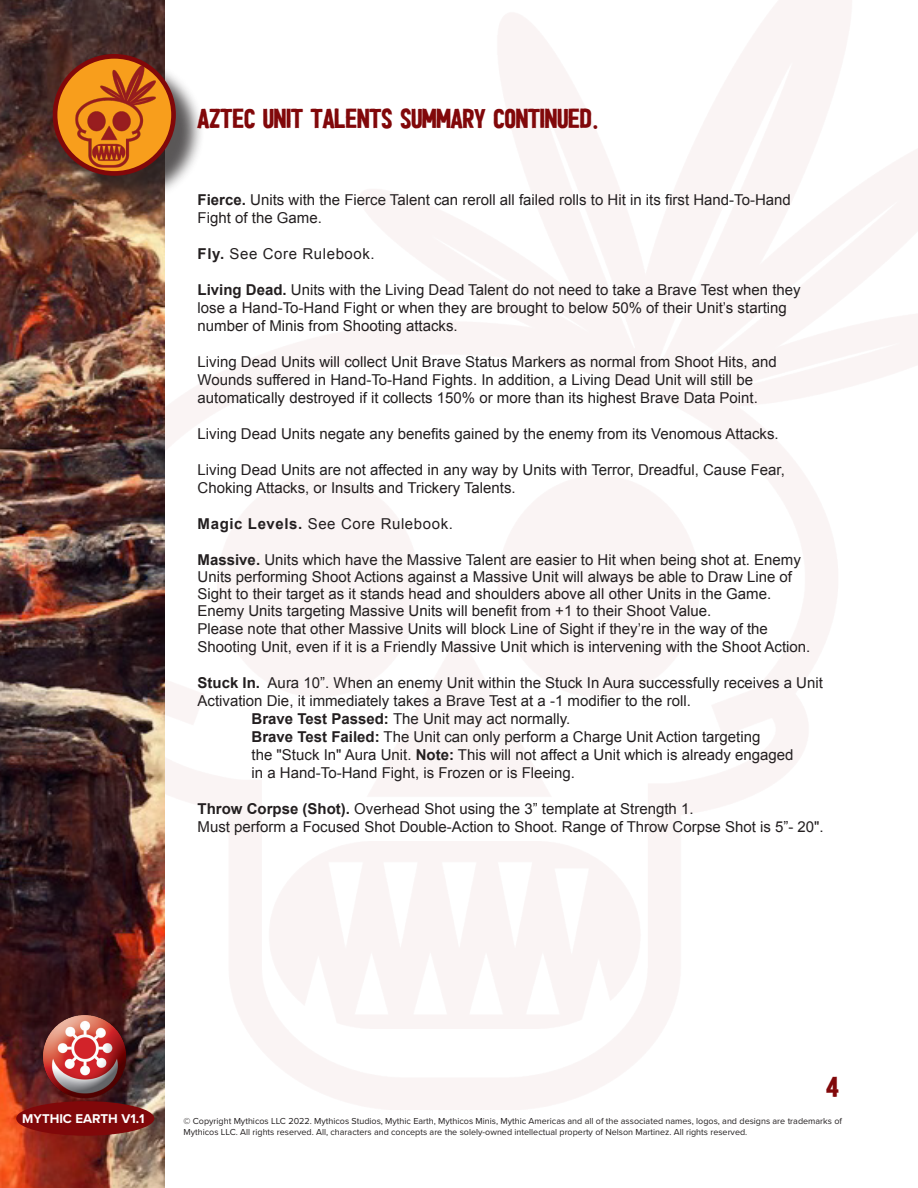
<style>
.page{position:relative;width:918px;height:1188px;background:#fff}
.page>*{position:absolute;margin:0;border:0;box-sizing:border-box;transform-origin:0 0}
.t1{font:28.5px "HALDEN SOLID";color:#81080a}
.t2{font:27px "HALDEN SOLID";color:#81080a}
.t3{font:15px/18px "Arial";color:#231f20}
.t4{font:15px "Arial";letter-spacing:.04em;color:#231f20}
.t5{font:700 13.2px "Proxima Nova";color:#fff}
.t6{font:9px "Proxima Nova";color:#231f20}
.s1{font-weight:700}
</style>
<div class="page">
<img style="left:0;top:0;width:165px;height:1188px">
<div style="left:57px;top:58px;width:148px;height:147px;background:#231f20;opacity:.75"></div>
<svg style="left:55px;top:56px;width:119px;height:117px;background:#e48519"></svg>
<img style="left:75px;top:65px;width:81px;height:103px">
<div style="left:53px;top:54px;width:123px;height:122px;border:5px solid #81080a;border-radius:50%"></div>
<div style="left:16px;top:1101px;width:138px;height:35px;background:#81080a;border-radius:50%"></div>
<img style="left:29px;top:1001px;width:111px;height:107px">
<p class="t2" style="left:198px;top:101px;width:403px">AZTEC UNIT TALENTS SUMMARY CONTINUED.</p>
<p class="t3" style="left:198px;top:191px;width:595px"><span class="s1">Fierce.</span> Units with the Fierce Talent can reroll all failed rolls to Hit in its first Hand-To-Hand<br>Fight of the Game.</p>
<p class="t4" style="left:198px;top:244px;width:179px"><span class="s1">Fly.</span> See Core Rulebook.</p>
<p class="t3" style="left:198px;top:281px;width:605px"><span class="s1">Living Dead.</span> Units with the Living Dead Talent do not need to take a Brave Test when they lose a Hand-To-Hand Fight or when they are brought to below 50% of their Unit’s starting number of Minis from Shooting attacks.</p>
<p class="t3" style="left:198px;top:353px;width:581px">Living Dead Units will collect Unit Brave Status Markers as normal from Shoot Hits, and<br>Wounds suffered in Hand-To-Hand Fights. In addition, a Living Dead Unit will still be automatically destroyed if it collects 150% or more than its highest Brave Data Point.</p>
<p class="t3" style="left:198px;top:425px;width:583px">Living Dead Units negate any benefits gained by the enemy from its Venomous Attacks.</p>
<p class="t3" style="left:198px;top:461px;width:589px">Living Dead Units are not affected in any way by Units with Terror, Dreadful, Cause Fear,<br>Choking Attacks, or Insults and Trickery Talents.</p>
<p class="t4" style="left:198px;top:514px;width:257px"><span class="s1">Magic Levels.</span> See Core Rulebook.</p>
<p class="t3" style="left:198px;top:551px;width:605px;line-height:17.2px"><span class="s1">Massive.</span> Units which have the Massive Talent are easier to Hit when being shot at. Enemy<br>Units performing Shoot Actions against a Massive Unit will always be able to Draw Line of<br>Sight to their target as it stands head and shoulders above all other Units in the Game.</p>
<p class="t3" style="left:198px;top:602px;width:515px">Enemy Units targeting Massive Units will benefit from +1 to their Shoot Value.</p>
<p class="t3" style="left:198px;top:619px;width:614px">Please note that other Massive Units will block Line of Sight if they’re in the way of the<br>Shooting Unit, even if it is a Friendly Massive Unit which is intervening with the Shoot Action.</p>
<p class="t3" style="left:198px;top:673px;width:627px"><span class="s1">Stuck In.</span> Aura 10”. When an enemy Unit within the Stuck In Aura successfully receives a Unit<br>Activation Die, it immediately takes a Brave Test at a -1 modifier to the roll.</p>
<p class="t3" style="left:252px;top:709px;width:320px"><span class="s1">Brave Test Passed:</span> The Unit may act normally.</p>
<p class="t3" style="left:252px;top:727px;width:510px"><span class="s1">Brave Test Failed:</span> The Unit can only perform a Charge Unit Action targeting</p>
<p class="t3" style="left:252px;top:745px;width:543px">the "Stuck In" Aura Unit. <span class="s1">Note:</span> This will not affect a Unit which is already engaged</p>
<p class="t3" style="left:252px;top:763px;width:325px">in a Hand-To-Hand Fight, is Frozen or is Fleeing.</p>
<p class="t3" style="left:198px;top:799px;width:498px"><span class="s1">Throw Corpse (Shot).</span> Overhead Shot using the 3” template at Strength 1.</p>
<p class="t3" style="left:198px;top:817px;width:628px">Must perform a Focused Shot Double-Action to Shoot. Range of Throw Corpse Shot is 5”- 20".</p>
<p class="t5" style="left:22px;top:1109px;width:124px">MYTHIC EARTH V1.1</p>
<p class="t1" style="left:826px;top:1068px;width:14px">4</p>
<p class="t6" style="left:183px;top:1114px;width:660px">© Copyright Mythicos LLC 2022. Mythicos Studios, Mythic Earth, Mythicos Minis, Mythic Americas and all of the associated names, logos, and designs are trademarks of</p>
<p class="t6" style="left:183px;top:1125px;width:565px">Mythicos LLC. All rights reserved. All, characters and concepts are the solely-owned intellectual property of Nelson Martinez. All rights reserved.</p>
</div>
